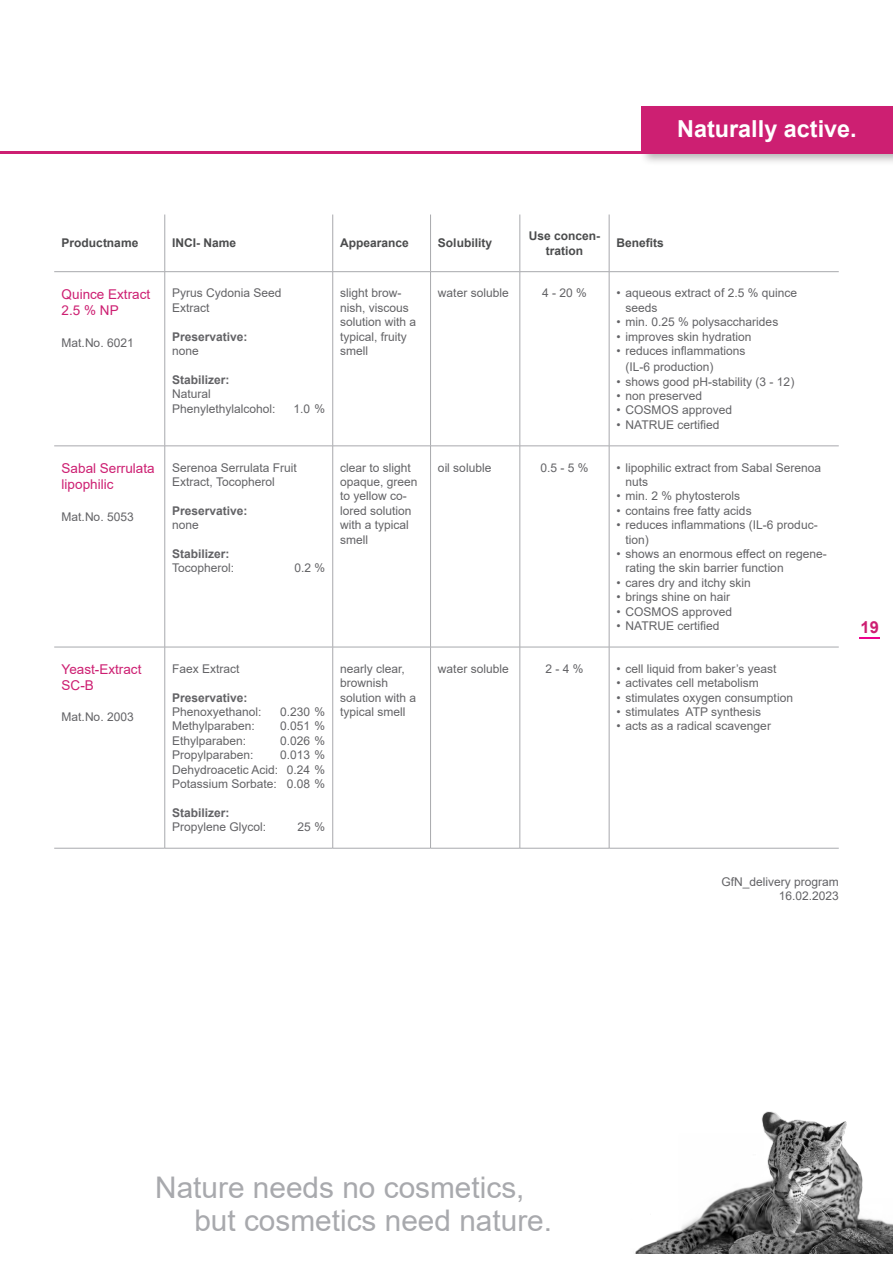
<style>
.page{position:relative;width:893px;height:1263px;background:#fff}
.page>*{position:absolute;margin:0;border:0;box-sizing:border-box;transform-origin:0 0}
.t1{font:29.85px/33px "Arial";color:#a8a9ad}
.t2{font:700 23.4px "Arial";color:#fff}
.t3{font:700 16.5px "Arial";color:#cd1f72}
.t4{font:13.5px/16.2px "Arial";color:#cd1f72}
.t5{font:12px/14.4px "Arial";color:#636366}
.t6{font:700 12px "Arial";color:#636366}
.t7{font:700 12px/14.4px "Arial";color:#4b4c4d;text-align:center}
</style>
<div class="page">
<div style="left:639px;top:104px;width:254px;height:62px;background:#231f20;opacity:.34"></div>
<div style="left:641px;top:106px;width:252px;height:46px;background:#cd1f72"></div>
<hr style="left:0;top:151px;width:893px;height:3px;background:#cd1f72">
<svg style="left:859px;top:637px;width:21px;height:1px"></svg>
<hr style="left:332px;top:215px;width:1px;height:56px;background:#a8a9ad">
<hr style="left:430px;top:215px;width:1px;height:56px;background:#a8a9ad">
<hr style="left:520px;top:215px;width:1px;height:56px;background:#a8a9ad">
<hr style="left:609px;top:215px;width:1px;height:56px;background:#a8a9ad">
<hr style="left:332px;top:272px;width:1px;height:174px;background:#a8a9ad">
<hr style="left:430px;top:272px;width:1px;height:174px;background:#a8a9ad">
<hr style="left:520px;top:272px;width:1px;height:174px;background:#a8a9ad">
<hr style="left:609px;top:272px;width:1px;height:174px;background:#a8a9ad">
<hr style="left:332px;top:446px;width:1px;height:201px;background:#a8a9ad">
<hr style="left:430px;top:446px;width:1px;height:201px;background:#a8a9ad">
<hr style="left:520px;top:446px;width:1px;height:201px;background:#a8a9ad">
<hr style="left:609px;top:446px;width:1px;height:201px;background:#a8a9ad">
<hr style="left:332px;top:647px;width:1px;height:201px;background:#a8a9ad">
<hr style="left:430px;top:647px;width:1px;height:201px;background:#a8a9ad">
<hr style="left:520px;top:647px;width:1px;height:201px;background:#a8a9ad">
<hr style="left:609px;top:647px;width:1px;height:201px;background:#a8a9ad">
<hr style="left:54px;top:271px;width:111px;height:1px;background:#a8a9ad">
<hr style="left:165px;top:271px;width:168px;height:1px;background:#a8a9ad">
<hr style="left:333px;top:271px;width:98px;height:1px;background:#a8a9ad">
<hr style="left:431px;top:271px;width:89px;height:1px;background:#a8a9ad">
<hr style="left:520px;top:271px;width:89px;height:1px;background:#a8a9ad">
<hr style="left:609px;top:271px;width:230px;height:1px;background:#a8a9ad">
<hr style="left:54px;top:446px;width:111px;height:1px;background:#a8a9ad">
<hr style="left:165px;top:446px;width:168px;height:1px;background:#a8a9ad">
<hr style="left:333px;top:446px;width:98px;height:1px;background:#a8a9ad">
<hr style="left:431px;top:446px;width:89px;height:1px;background:#a8a9ad">
<hr style="left:520px;top:446px;width:89px;height:1px;background:#a8a9ad">
<hr style="left:609px;top:446px;width:230px;height:1px;background:#a8a9ad">
<hr style="left:54px;top:647px;width:111px;height:1px;background:#a8a9ad">
<hr style="left:165px;top:647px;width:168px;height:1px;background:#a8a9ad">
<hr style="left:333px;top:647px;width:98px;height:1px;background:#a8a9ad">
<hr style="left:431px;top:647px;width:89px;height:1px;background:#a8a9ad">
<hr style="left:520px;top:647px;width:89px;height:1px;background:#a8a9ad">
<hr style="left:609px;top:647px;width:230px;height:1px;background:#a8a9ad">
<hr style="left:54px;top:848px;width:111px;height:1px;background:#a8a9ad">
<hr style="left:165px;top:848px;width:168px;height:1px;background:#a8a9ad">
<hr style="left:333px;top:848px;width:98px;height:1px;background:#a8a9ad">
<hr style="left:431px;top:848px;width:89px;height:1px;background:#a8a9ad">
<hr style="left:520px;top:848px;width:89px;height:1px;background:#a8a9ad">
<hr style="left:609px;top:848px;width:230px;height:1px;background:#a8a9ad">
<hr style="left:165px;top:215px;width:1px;height:56px;background:#a8a9ad">
<hr style="left:165px;top:272px;width:1px;height:174px;background:#a8a9ad">
<hr style="left:165px;top:446px;width:1px;height:201px;background:#a8a9ad">
<hr style="left:165px;top:647px;width:1px;height:201px;background:#a8a9ad">
<img style="left:635px;top:1112px;width:258px;height:141px">
<h2 class="t2" style="left:677px;top:112px;width:181px">Naturally active.</h2>
<p class="t7" style="left:62px;top:236px;width:78px">Productname</p>
<p class="t7" style="left:172px;top:236px;width:66px">INCI- Name</p>
<p class="t7" style="left:340px;top:236px;width:70px">Appearance</p>
<p class="t7" style="left:438px;top:236px;width:56px">Solubility</p>
<p class="t7" style="left:529px;top:229px;width:73px">Use concen&shy;tration</p>
<p class="t7" style="left:617px;top:236px;width:49px">Benefits</p>
<p class="t4" style="left:62px;top:286px;width:90px">Quince Extract</p>
<p class="t4" style="left:62px;top:302px;width:59px">2.5 % NP</p>
<p class="t5" style="left:62px;top:336px;width:74px">Mat.No. 6021</p>
<p class="t5" style="left:172px;top:286px;width:111px">Pyrus Cydonia Seed</p>
<p class="t5" style="left:172px;top:300px;width:39px">Extract</p>
<p class="t6" style="left:172px;top:328px;width:77px">Preservative:</p>
<p class="t5" style="left:172px;top:344px;width:28px">none</p>
<p class="t6" style="left:172px;top:371px;width:59px">Stabilizer:</p>
<p class="t5" style="left:172px;top:387px;width:40px">Natural</p>
<p class="t5" style="left:172px;top:401px;width:155px">Phenylethylalcohol: 1.0 %</p>
<p class="t5" style="left:340px;top:286px;width:78px">slight brow&shy;nish, viscous solution with a typical, fruity smell</p>
<p class="t5" style="left:438px;top:286px;width:72px">water soluble</p>
<p class="t5" style="left:542px;top:286px;width:46px">4 - 20 %</p>
<p class="t5" style="left:626px;top:286px;width:173px;text-indent:-9px">• aqueous extract of 2.5 % quince seeds</p>
<p class="t5" style="left:617px;top:315px;width:163px">• min. 0.25 % polysaccharides</p>
<p class="t5" style="left:617px;top:329px;width:137px">• improves skin hydration</p>
<p class="t5" style="left:626px;top:343px;width:122px;line-height:16.2px;text-indent:-9px">• reduces inflammations (IL-6 production)</p>
<p class="t5" style="left:617px;top:374px;width:179px">• shows good pH-stability (3 - 12)</p>
<p class="t5" style="left:617px;top:389px;width:87px">• non preserved</p>
<p class="t5" style="left:617px;top:403px;width:117px">• COSMOS approved</p>
<p class="t5" style="left:617px;top:417px;width:104px">• NATRUE certified</p>
<p class="t4" style="left:62px;top:460px;width:95px">Sabal Serrulata</p>
<p class="t4" style="left:62px;top:476px;width:53px">lipophilic</p>
<p class="t5" style="left:62px;top:510px;width:74px">Mat.No. 5053</p>
<p class="t4" style="left:62px;top:661px;width:81px">Yeast-Extract<br>SC-B</p>
<p class="t5" style="left:62px;top:709px;width:74px">Mat.No. 2003</p>
<p class="t5" style="left:172px;top:460px;width:126px">Serenoa Serrulata Fruit<br>Extract, Tocopherol</p>
<p class="t6" style="left:172px;top:502px;width:77px">Preservative:</p>
<p class="t5" style="left:172px;top:518px;width:28px">none</p>
<p class="t6" style="left:172px;top:545px;width:59px">Stabilizer:</p>
<p class="t5" style="left:172px;top:561px;width:64px">Tocopherol:</p>
<p class="t5" style="left:294px;top:561px;width:32px">0.2 %</p>
<p class="t5" style="left:172px;top:661px;width:69px">Faex Extract</p>
<p class="t6" style="left:172px;top:689px;width:77px">Preservative:</p>
<p class="t5" style="left:172px;top:704px;width:91px">Phenoxyethanol:</p>
<p class="t5" style="left:280px;top:704px;width:47px">0.230 %</p>
<p class="t5" style="left:172px;top:719px;width:84px">Methylparaben:</p>
<p class="t5" style="left:280px;top:719px;width:47px">0.051 %</p>
<p class="t5" style="left:172px;top:733px;width:76px">Ethylparaben:</p>
<p class="t5" style="left:280px;top:733px;width:47px">0.026 %</p>
<p class="t5" style="left:172px;top:748px;width:83px">Propylparaben:</p>
<p class="t5" style="left:280px;top:748px;width:47px">0.013 %</p>
<p class="t5" style="left:172px;top:762px;width:155px">Dehydroacetic Acid: 0.24 %</p>
<p class="t5" style="left:172px;top:776px;width:155px">Potassium Sorbate: 0.08 %</p>
<p class="t6" style="left:172px;top:804px;width:59px">Stabilizer:</p>
<p class="t5" style="left:172px;top:820px;width:96px">Propylene Glycol:</p>
<p class="t5" style="left:297px;top:820px;width:29px">25 %</p>
<p class="t5" style="left:340px;top:460px;width:79px">clear to slight opaque, green to yellow co&shy;lored solution with a typical smell</p>
<p class="t5" style="left:438px;top:460px;width:55px">oil soluble</p>
<p class="t5" style="left:540px;top:460px;width:50px">0.5 - 5 %</p>
<p class="t5" style="left:626px;top:460px;width:197px;text-indent:-9px">• lipophilic extract from Sabal Serenoa nuts</p>
<p class="t5" style="left:617px;top:489px;width:125px">• min. 2 % phytosterols</p>
<p class="t5" style="left:617px;top:503px;width:137px">• contains free fatty acids</p>
<p class="t5" style="left:626px;top:518px;width:194px;text-indent:-9px">• reduces inflammations (IL-6 produc&shy;tion)</p>
<p class="t5" style="left:626px;top:546px;width:203px;text-indent:-9px">• shows an enormous effect on regene&shy;rating the skin barrier function</p>
<p class="t5" style="left:617px;top:575px;width:136px">• cares dry and itchy skin</p>
<p class="t5" style="left:617px;top:590px;width:115px">• brings shine on hair</p>
<p class="t5" style="left:617px;top:604px;width:117px">• COSMOS approved</p>
<p class="t5" style="left:617px;top:618px;width:104px">• NATRUE certified</p>
<p class="t5" style="left:340px;top:661px;width:78px">nearly clear, brownish solution with a typical smell</p>
<p class="t5" style="left:438px;top:661px;width:72px">water soluble</p>
<p class="t5" style="left:545px;top:661px;width:40px">2 - 4 %</p>
<p class="t5" style="left:617px;top:661px;width:161px">• cell liquid from baker’s yeast</p>
<p class="t5" style="left:617px;top:676px;width:144px">• activates cell metabolism</p>
<p class="t5" style="left:617px;top:690px;width:178px">• stimulates oxygen consumption</p>
<p class="t5" style="left:617px;top:704px;width:146px">• stimulates ATP synthesis</p>
<p class="t5" style="left:617px;top:719px;width:156px">• acts as a radical scavenger</p>
<p class="t5" style="left:721px;top:874px;width:119px">GfN_delivery program</p>
<p class="t5" style="left:779px;top:888px;width:62px">16.02.2023</p>
<h3 class="t3" style="left:861px;top:616px;width:20px">19</h3>
<h1 class="t1" style="left:194px;top:1170px;width:359px;text-indent:-39px">Nature needs no cosmetics, but cosmetics need nature.</h1>
</div>
